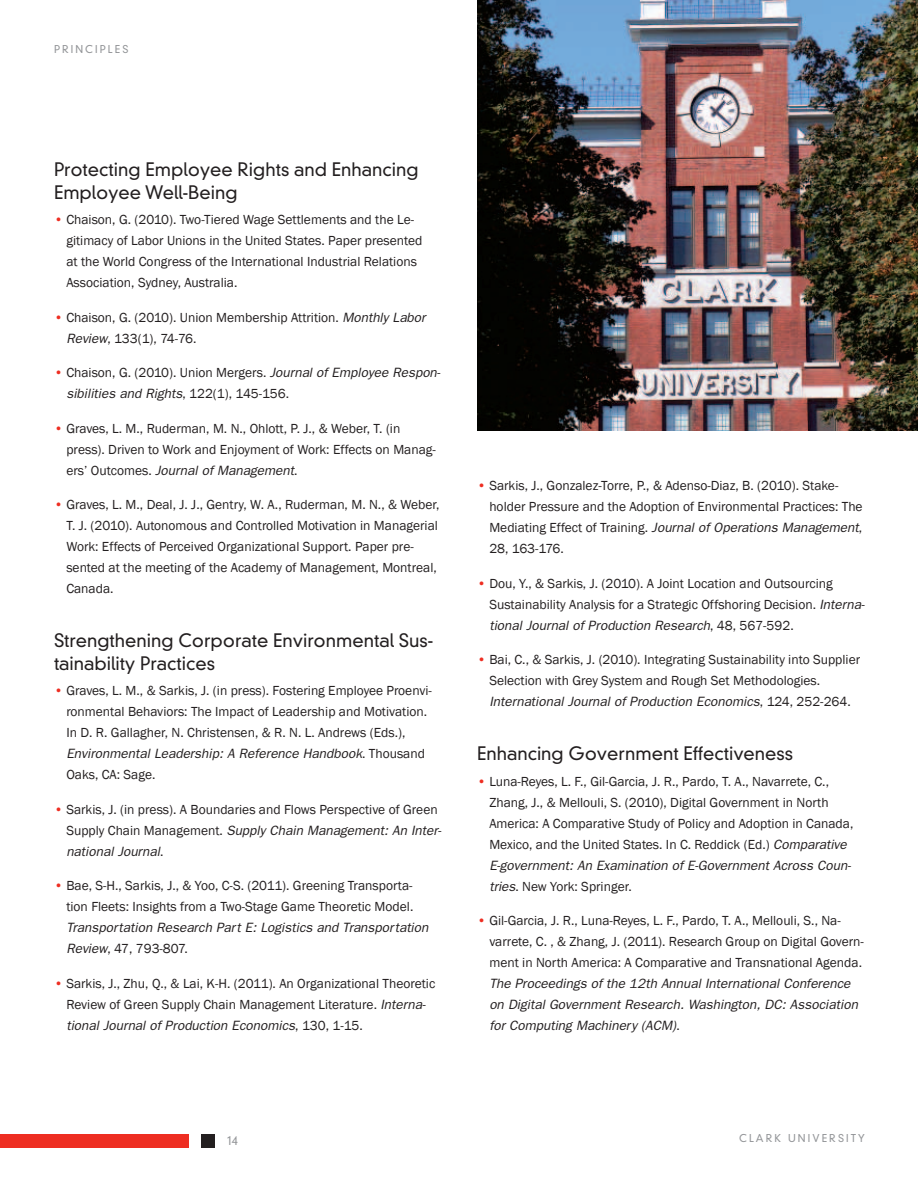
<style>
.page{position:relative;width:918px;height:1188px;background:#fff}
.page>*{position:absolute;margin:0;border:0;box-sizing:border-box;transform-origin:0 0}
.Sub_Header{font:300 18px/22.5px "DIN Neuzeit Grotesk";color:#231f20}
.Text{font:13.5px/21px "Franklin Gothic";color:#231f20}
.t1{font:300 12px "DIN Neuzeit Grotesk";color:#939598}
.t2{font:300 10.5px "DIN Neuzeit Grotesk";letter-spacing:.2em;color:#939598}
.s1{color:#ee2e22}
.s2{font-style:italic}
</style>
<div class="page">
<div style="left:0;top:1134px;width:189px;height:14px;background:#ee2e22"></div>
<div style="left:202px;top:1134px;width:13px;height:14px;background:#231f20"></div>
<img style="left:477px;top:0;width:441px;height:430px">
<p class="t2" style="left:54px;top:43px;width:76px">PRINCIPLES</p>
<p class="Sub_Header" style="left:54px;top:158px;width:366px">Protecting Employee Rights and Enhancing<br>Employee Well-Being</p>
<p class="Text" style="left:66px;top:209px;width:358px;text-indent:-12px"><span class="s1">•</span> Chaison, G. (2010). Two-Tiered Wage Settlements and the Le&shy;gitimacy of Labor Unions in the United States. Paper presented at the World Congress of the International Industrial Relations Association, Sydney, Australia.</p>
<p class="Text" style="left:66px;top:307px;width:361px;text-indent:-12px"><span class="s1">•</span> Chaison, G. (2010). Union Membership Attrition. <span class="s2">Monthly Labor<br>Review</span>, 133(1), 74-76.</p>
<p class="Text" style="left:66px;top:362px;width:376px;text-indent:-12px"><span class="s1">•</span> Chaison, G. (2010). Union Mergers. <span class="s2">Journal of Employee Respon&shy;sibilities and Rights</span>, 122(1), 145-156.</p>
<p class="Text" style="left:66px;top:418px;width:371px;text-indent:-12px"><span class="s1">•</span> Graves, L. M., Ruderman, M. N., Ohlott, P. J., &amp; Weber, T. (in press). Driven to Work and Enjoyment of Work: Effects on Manag&shy;ers’ Outcomes. <span class="s2">Journal of Management</span>.</p>
<p class="Text" style="left:66px;top:494px;width:375px;text-indent:-12px"><span class="s1">•</span> Graves, L. M., Deal, J. J., Gentry, W. A., Ruderman, M. N., &amp; Weber, T. J. (2010). Autonomous and Controlled Motivation in Managerial Work: Effects of Perceived Organizational Support. Paper pre&shy;sented at the meeting of the Academy of Management, Montreal, Canada.</p>
<p class="Sub_Header" style="left:54px;top:629px;width:381px">Strengthening Corporate Environmental Sus&shy;tainability Practices</p>
<p class="Text" style="left:66px;top:680px;width:367px;text-indent:-12px"><span class="s1">•</span> Graves, L. M., &amp; Sarkis, J. (in press). Fostering Employee Proenvi&shy;ronmental Behaviors: The Impact of Leadership and Motivation.<br>In D. R. Gallagher, N. Christensen, &amp; R. N. L. Andrews (Eds.), <span class="s2">Environmental Leadership: A Reference Handbook</span>. Thousand Oaks, CA: Sage.</p>
<p class="Text" style="left:66px;top:799px;width:377px;text-indent:-12px"><span class="s1">•</span> Sarkis, J. (in press). A Boundaries and Flows Perspective of Green<br>Supply Chain Management. <span class="s2">Supply Chain Management: An Inter&shy;national Journal</span>.</p>
<p class="Text" style="left:66px;top:875px;width:364px;text-indent:-12px"><span class="s1">•</span> Bae, S-H., Sarkis, J., &amp; Yoo, C-S. (2011). Greening Transporta&shy;tion Fleets: Insights from a Two-Stage Game Theoretic Model.<br><span class="s2">Transportation Research Part E: Logistics and Transportation Review</span>, 47, 793-807.</p>
<p class="Text" style="left:66px;top:973px;width:370px;text-indent:-12px"><span class="s1">•</span> Sarkis, J., Zhu, Q., &amp; Lai, K-H. (2011). An Organizational Theoretic<br>Review of Green Supply Chain Management Literature. <span class="s2">Interna&shy;tional Journal of Production Economics</span>, 130, 1-15.</p>
<p class="Text" style="left:489px;top:475px;width:375px;text-indent:-12px"><span class="s1">•</span> Sarkis, J., Gonzalez-Torre, P., &amp; Adenso-Diaz, B. (2010). Stake&shy;holder Pressure and the Adoption of Environmental Practices: The Mediating Effect of Training. <span class="s2">Journal of Operations Management</span>, 28, 163-176.</p>
<p class="Text" style="left:489px;top:573px;width:377px;text-indent:-12px"><span class="s1">•</span> Dou, Y., &amp; Sarkis, J. (2010). A Joint Location and Outsourcing<br>Sustainability Analysis for a Strategic Offshoring Decision. <span class="s2">Interna&shy;tional Journal of Production Research</span>, 48, 567-592.</p>
<p class="Text" style="left:489px;top:649px;width:372px;text-indent:-12px"><span class="s1">•</span> Bai, C., &amp; Sarkis, J. (2010). Integrating Sustainability into Supplier<br>Selection with Grey System and Rough Set Methodologies.<br><span class="s2">International Journal of Production Economics</span>, 124, 252-264.</p>
<p class="Sub_Header" style="left:477px;top:742px;width:318px">Enhancing Government Effectiveness</p>
<p class="Text" style="left:489px;top:771px;width:366px;text-indent:-12px"><span class="s1">•</span> Luna-Reyes, L. F., Gil-Garcia, J. R., Pardo, T. A., Navarrete, C., Zhang, J., &amp; Mellouli, S. (2010), Digital Government in North America: A Comparative Study of Policy and Adoption in Canada, Mexico, and the United States. In C. Reddick (Ed.) <span class="s2">Comparative E-government: An Examination of E-Government Across Coun&shy;tries</span>. New York: Springer.</p>
<p class="Text" style="left:489px;top:910px;width:376px;text-indent:-12px"><span class="s1">•</span> Gil-Garcia, J. R., Luna-Reyes, L. F., Pardo, T. A., Mellouli, S., Na&shy;varrete, C. , &amp; Zhang, J. (2011). Research Group on Digital Govern&shy;ment in North America: A Comparative and Transnational Agenda.<br><span class="s2">The Proceedings of the 12th Annual International Conference on Digital Government Research. Washington, DC: Association for Computing Machinery (ACM)</span>.</p>
<p class="t1" style="left:227px;top:1133px;width:13px">14</p>
<p class="t2" style="left:739px;top:1132px;width:127px">CLARK UNIVERSITY</p>
</div>
